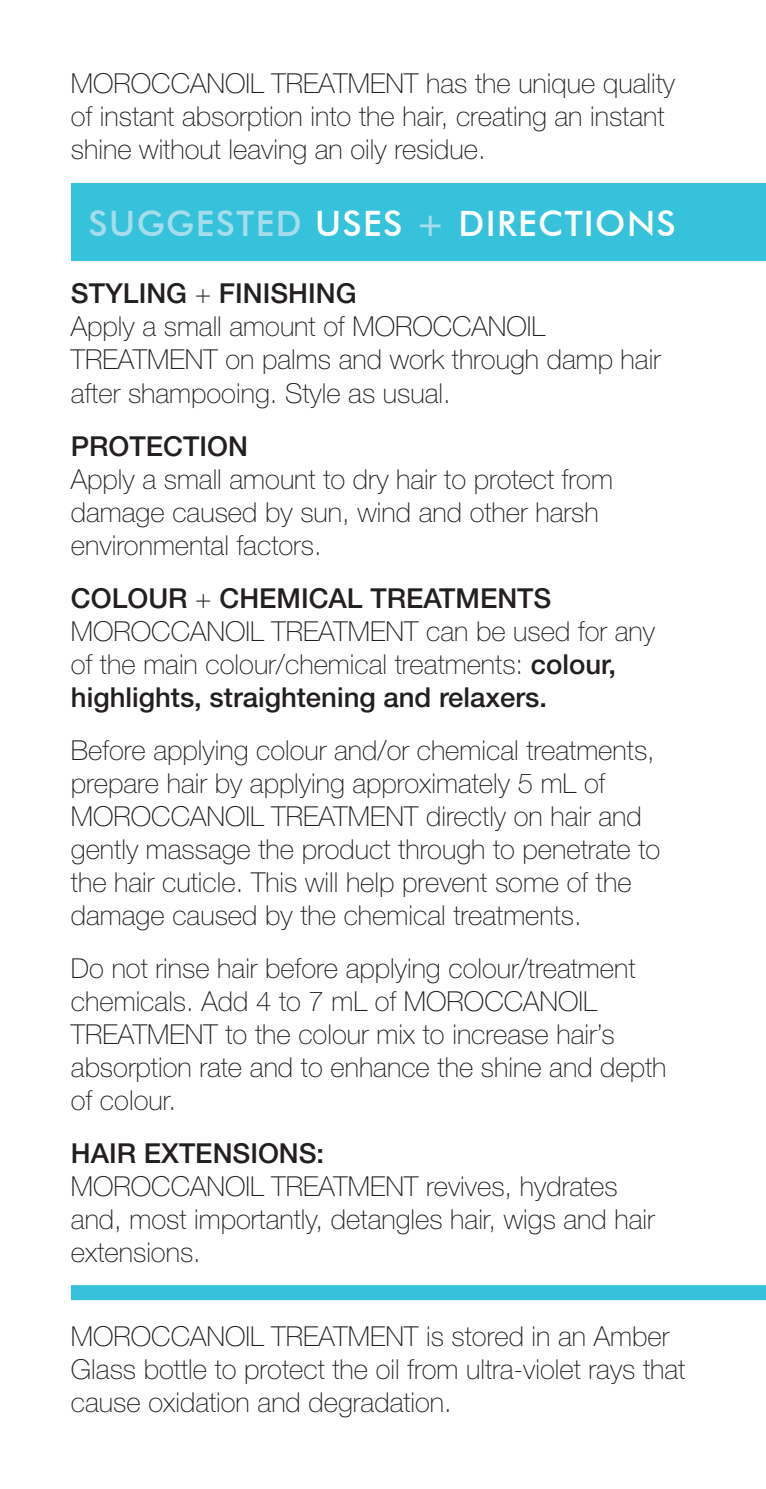
<style>
.page{position:relative;width:766px;height:1489px;background:#fff}
.page>*{position:absolute;margin:0;border:0;box-sizing:border-box;transform-origin:0 0}
.t1{font:500 35px "Futura BT";letter-spacing:.04em;color:#fff}
.t2{font:100 27.5px/33px "Helvetica Neue LT";color:#231f20}
.t3{font:500 27.5px "Helvetica Neue LT";color:#231f20}
.s1{color:#a5dded}
.s2{font-weight:100}
.s3{font-weight:500}
</style>
<div class="page">
<div style="left:71px;top:1284px;width:694px;height:15px;background:#37c2dc"></div>
<div style="left:71px;top:182px;width:694px;height:78px;background:#37c2dc"></div>
<p class="t2" style="left:71px;top:66px;width:605px">MOROCCANOIL TREATMENT has the unique quality of instant absorption into the hair, creating an instant shine without leaving an oily residue.</p>
<p class="t1" style="left:89px;top:202px;width:588px"><span class="s1">SUGGESTED</span> USES <span class="s1">+</span> DIRECTIONS</p>
<p class="t3" style="left:71px;top:277px;width:287px">STYLING <span class="s2">+</span> FINISHING</p>
<p class="t2" style="left:71px;top:310px;width:591px">Apply a small amount of MOROCCANOIL<br>TREATMENT on palms and work through damp hair after shampooing. Style as usual.</p>
<p class="t3" style="left:71px;top:429px;width:178px">PROTECTION</p>
<p class="t2" style="left:71px;top:462px;width:543px">Apply a small amount to dry hair to protect from damage caused by sun, wind and other harsh environmental factors.</p>
<p class="t3" style="left:71px;top:581px;width:482px">COLOUR <span class="s2">+</span> CHEMICAL TREATMENTS</p>
<p class="t2" style="left:71px;top:614px;width:585px">MOROCCANOIL TREATMENT can be used for any of the main colour/chemical treatments: <span class="s3">colour, highlights, straightening and relaxers.</span></p>
<p class="t2" style="left:71px;top:733px;width:590px">Before applying colour and/or chemical treatments, prepare hair by applying approximately 5 mL of MOROCCANOIL TREATMENT directly on hair and gently massage the product through to penetrate to the hair cuticle. This will help prevent some of the damage caused by the chemical treatments.</p>
<p class="t2" style="left:71px;top:951px;width:597px">Do not rinse hair before applying colour/treatment chemicals. Add 4 to 7 mL of MOROCCANOIL TREATMENT to the colour mix to increase hair’s absorption rate and to enhance the shine and depth of colour.</p>
<p class="t3" style="left:71px;top:1136px;width:255px">HAIR EXTENSIONS:</p>
<p class="t2" style="left:71px;top:1169px;width:585px">MOROCCANOIL TREATMENT revives, hydrates and, most importantly, detangles hair, wigs and hair extensions.</p>
<p class="t2" style="left:71px;top:1319px;width:615px">MOROCCANOIL TREATMENT is stored in an Amber<br>Glass bottle to protect the oil from ultra-violet rays that cause oxidation and degradation.</p>
</div>
